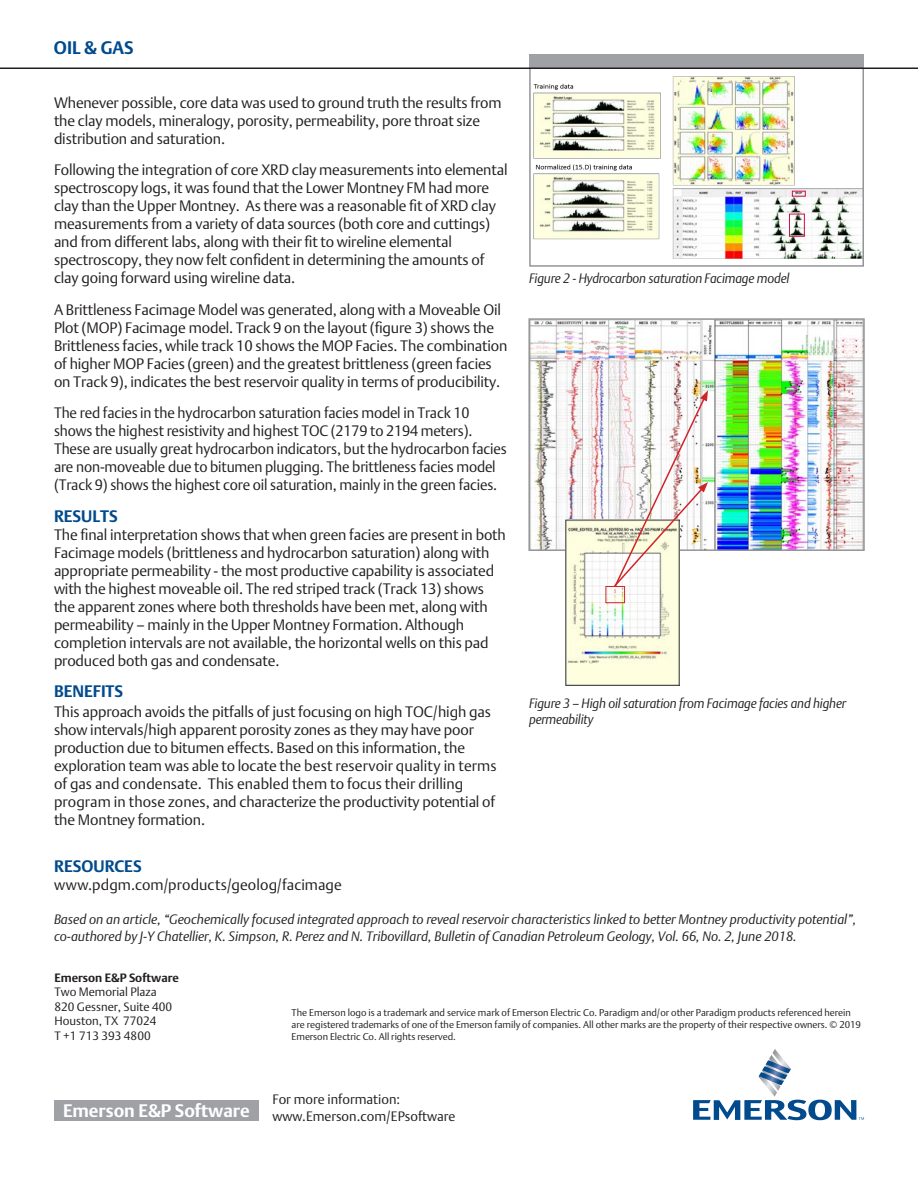
<style>
.page{position:relative;width:918px;height:1188px;background:#fff}
.page>*{position:absolute;margin:0;border:0;box-sizing:border-box;transform-origin:0 0}
.t1{font:700 18px "DTL Argo T";color:#fff}
.t2{font:700 18px "DTL Argo T";color:#004a8d}
.BODY_-_COPY{font:700 16.5px "DTL Argo T";color:#004a8d}
.BODY_-_COPY-2{font:15px/18px "DTL Argo T Light";letter-spacing:-.01em;color:#231f20}
.BODY_-_COPY-3{font:italic 13.5px/16.2px "DTL Argo T Light";color:#231f20}
.BODY_-_COPY-4{font:italic 13.5px/16.5px "DTL Argo T Light";color:#231f20;scale:.96 1}
.t3{font:13.5px "DTL Argo T Light";color:#231f20}
.t4{font:12px "DTL Argo T Light";color:#231f20}
.t5{font:700 12px "DTL Argo T";color:#231f20}
.P2{font:9.75px/11.7px "DTL Argo T Light";color:#231f20}
</style>
<div class="page">
<img style="left:533px;top:77px;width:328px;height:181px">
<div style="left:529px;top:68px;width:335px;height:199px;border:2px solid #939598"></div>
<div style="left:529px;top:54px;width:335px;height:14px;background:#a0a1a5"></div>
<hr style="left:0;top:68px;width:918px;height:1px;background:#231f20">
<svg style="left:693px;top:1049px;width:171px;height:71px"></svg>
<div style="left:54px;top:1100px;width:205px;height:20px;background:#a0a1a5"></div>
<img style="left:531px;top:321px;width:331px;height:227px">
<div style="left:528px;top:318px;width:337px;height:233px;border:2px solid #939598"></div>
<img style="left:565px;top:520px;width:115px;height:166px">
<div style="left:792px;top:191px;width:14px;height:5px;border:1px solid #d20d44"></div>
<div style="left:789px;top:214px;width:16px;height:23px;border:1px solid #d20d44"></div>
<div style="left:606px;top:586px;width:19px;height:17px;border:1px solid #d1232a"></div>
<svg style="left:612px;top:390px;width:96px;height:198px"></svg>
<p class="t2" style="left:54px;top:37px;width:81px">OIL &amp; GAS</p>
<p class="BODY_-_COPY-2" style="left:54px;top:93px;width:449px">Whenever possible, core data was used to ground truth the results from the clay models, mineralogy, porosity, permeability, pore throat size distribution and saturation.</p>
<p class="BODY_-_COPY-2" style="left:54px;top:161px;width:455px">Following the integration of core XRD clay measurements into elemental spectroscopy logs, it was found that the Lower Montney FM had more clay than the Upper Montney. As there was a reasonable fit of XRD clay measurements from a variety of data sources (both core and cuttings) and from different labs, along with their fit to wireline elemental spectroscopy, they now felt confident in determining the amounts of clay going forward using wireline data.</p>
<p class="BODY_-_COPY-2" style="left:54px;top:300px;width:455px">A Brittleness Facimage Model was generated, along with a Moveable Oil Plot (MOP) Facimage model. Track 9 on the layout (figure 3) shows the Brittleness facies, while track 10 shows the MOP Facies. The combination of higher MOP Facies (green) and the greatest brittleness (green facies on Track 9), indicates the best reservoir quality in terms of producibility.</p>
<p class="BODY_-_COPY-2" style="left:54px;top:404px;width:454px">The red facies in the hydrocarbon saturation facies model in Track 10 shows the highest resistivity and highest TOC (2179 to 2194 meters).<br>These are usually great hydrocarbon indicators, but the hydrocarbon facies are non-moveable due to bitumen plugging. The brittleness facies model (Track 9) shows the highest core oil saturation, mainly in the green facies.</p>
<p class="BODY_-_COPY" style="left:54px;top:506px;width:65px">RESULTS</p>
<p class="BODY_-_COPY-2" style="left:54px;top:525px;width:453px">The final interpretation shows that when green facies are present in both Facimage models (brittleness and hydrocarbon saturation) along with appropriate permeability - the most productive capability is associated with the highest moveable oil. The red striped track (Track 13) shows the apparent zones where both thresholds have been met, along with permeability – mainly in the Upper Montney Formation. Although completion intervals are not available, the horizontal wells on this pad produced both gas and condensate.</p>
<p class="BODY_-_COPY" style="left:54px;top:681px;width:71px">BENEFITS</p>
<p class="BODY_-_COPY-2" style="left:54px;top:702px;width:444px">This approach avoids the pitfalls of just focusing on high TOC/high gas show intervals/high apparent porosity zones as they may have poor production due to bitumen effects. Based on this information, the exploration team was able to locate the best reservoir quality in terms of gas and condensate. This enabled them to focus their drilling program in those zones, and characterize the productivity potential of the Montney formation.</p>
<p class="BODY_-_COPY-4" style="left:529px;top:270px;width:272px">Figure 2 - Hydrocarbon saturation Facimage model</p>
<p class="BODY_-_COPY-4" style="left:529px;top:694px;width:331px">Figure 3 – High oil saturation from Facimage facies and higher permeability</p>
<p class="BODY_-_COPY" style="left:54px;top:857px;width:89px">RESOURCES</p>
<p class="BODY_-_COPY-2" style="left:54px;top:876px;width:289px">www.pdgm.com/products/geolog/facimage</p>
<p class="BODY_-_COPY-3" style="left:54px;top:911px;width:804px">Based on an article, “Geochemically focused integrated approach to reveal reservoir characteristics linked to better Montney productivity potential”, co-authored by J-Y Chatellier, K. Simpson, R. Perez and N. Tribovillard, Bulletin of Canadian Petroleum Geology, Vol. 66, No. 2, June 2018.</p>
<p class="t5" style="left:54px;top:971px;width:126px">Emerson E&amp;P Software</p>
<p class="t4" style="left:54px;top:985px;width:104px">Two Memorial Plaza</p>
<p class="t4" style="left:54px;top:999px;width:119px">820 Gessner, Suite 400</p>
<p class="t4" style="left:54px;top:1014px;width:104px">Houston, TX 77024</p>
<p class="t4" style="left:54px;top:1028px;width:98px">T +1 713 393 4800</p>
<p class="t1" style="left:63px;top:1100px;width:188px">Emerson E&amp;P Software</p>
<p class="P2" style="left:292px;top:1007px;width:571px">The Emerson logo is a trademark and service mark of Emerson Electric Co. Paradigm and/or other Paradigm products referenced herein are registered trademarks of one of the Emerson family of companies. All other marks are the property of their respective owners. © 2019<br>Emerson Electric Co. All rights reserved.</p>
<p class="t3" style="left:272px;top:1091px;width:129px">For more information:</p>
<p class="t3" style="left:272px;top:1108px;width:185px">www.Emerson.com/EPsoftware</p>
</div>
